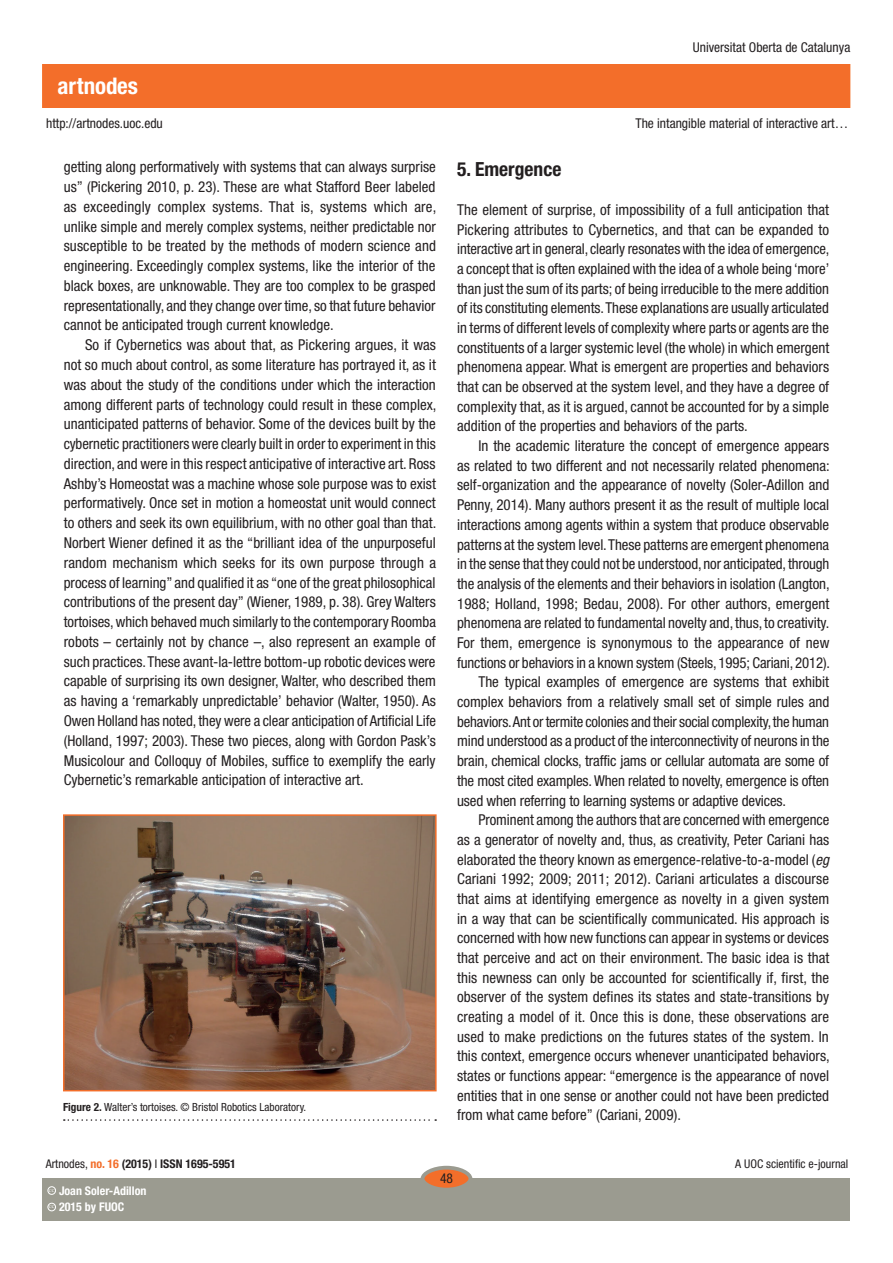
<style>
.page{position:relative;width:893px;height:1263px;background:#fff}
.page>*{position:absolute;margin:0;border:0;box-sizing:border-box;transform-origin:0 0}
.t1{font:700 condensed 22.95px "Helvetica Neue LT Std";color:#fff}
.t2{font:700 condensed 19.5px "Helvetica Neue LT Std";color:#231f20}
.t3{font:condensed 15px/19.8px "Helvetica Neue LT Std";color:#231f20;text-align:justify}
.t4{font:condensed 13.5px "Helvetica Neue LT Std";color:#231f20}
.t5{font:700 condensed 12px "Helvetica Neue LT Std";color:#231f20}
.t6{font:700 condensed 12px "Helvetica Neue LT Std";color:#fff}
.t7{font:condensed 12px "Helvetica Neue LT Std";color:#231f20}
.t8{font:condensed 11.25px "Helvetica Neue LT Std";color:#231f20}
.t9{font:600 3.9px "Adobe Caslon Pro";color:#fff}
.s1{font-weight:700}
.s2{font-style:italic}
.s3{font-weight:400}
.s4{color:#f36e2a}
</style>
<div class="page">
<div style="left:43px;top:65px;width:807px;height:42px;background:#f36e2a"></div>
<div style="left:43px;top:1178px;width:807px;height:42px;background:#9b9b90"></div>
<div style="left:422px;top:1168px;width:48px;height:21px;background:#f36e2a;border-radius:50%"></div>
<div style="left:421px;top:1166px;width:51px;height:25px;border:4px solid #9b9b90;border-radius:50%"></div>
<div style="left:48px;top:1186px;width:8px;height:8px;border:1px solid #fff;border-radius:50%"></div>
<div style="left:48px;top:1203px;width:8px;height:8px;border:1px solid #fff;border-radius:50%"></div>
<img style="left:66px;top:817px;width:368px;height:271px">
<div style="left:63px;top:814px;width:374px;height:277px;border:2px solid #f36e2a"></div>
<svg style="left:64px;top:1119px;width:372px;height:2px"></svg>
<h1 class="t1" style="left:58px;top:72px;width:82px">artnodes</h1>
<p class="t4" style="left:693px;top:40px;width:159px">Universitat Oberta de Catalunya</p>
<p class="t4" style="left:46px;top:115px;width:118px">http://artnodes.uoc.edu</p>
<p class="t4" style="left:635px;top:115px;width:214px">The intangible material of interactive art…</p>
<p class="t3" style="left:64px;top:157px;width:374px">getting along performatively with systems that can always surprise us” (Pickering 2010, p. 23). These are what Stafford Beer labeled as exceedingly complex systems. That is, systems which are, unlike simple and merely complex systems, neither predictable nor susceptible to be treated by the methods of modern science and engineering. Exceedingly complex systems, like the interior of the black boxes, are unknowable. They are too complex to be grasped representationally, and they change over time, so that future behavior cannot be anticipated trough current knowledge.</p>
<p class="t3" style="left:64px;top:335px;width:374px;text-indent:21px">So if Cybernetics was about that, as Pickering argues, it was not so much about control, as some literature has portrayed it, as it was about the study of the conditions under which the interaction among different parts of technology could result in these complex, unanticipated patterns of behavior. Some of the devices built by the cybernetic practitioners were clearly built in order to experiment in this direction, and were in this respect anticipative of interactive art. Ross Ashby’s Homeostat was a machine whose sole purpose was to exist performatively. Once set in motion a homeostat unit would connect to others and seek its own equilibrium, with no other goal than that.<br>Norbert Wiener defined it as the “brilliant idea of the unpurposeful random mechanism which seeks for its own purpose through a process of learning” and qualified it as “one of the great philosophical contributions of the present day” (Wiener, 1989, p. 38). Grey Walters tortoises, which behaved much similarly to the contemporary Roomba robots – certainly not by chance –, also represent an example of such practices. These avant-la-lettre bottom-up robotic devices were capable of surprising its own designer, Walter, who described them as having a ‘remarkably unpredictable’ behavior (Walter, 1950). As Owen Holland has noted, they were a clear anticipation of Artificial Life (Holland, 1997; 2003). These two pieces, along with Gordon Pask’s Musicolour and Colloquy of Mobiles, suffice to exemplify the early Cybernetic’s remarkable anticipation of interactive art.</p>
<p class="t8" style="left:63px;top:1100px;width:245px"><span class="s1">Figure 2.</span> Walter’s tortoises. © Bristol Robotics Laboratory.</p>
<h2 class="t2" style="left:457px;top:157px;width:106px">5. Emergence</h2>
<p class="t3" style="left:457px;top:200px;width:374px">The element of surprise, of impossibility of a full anticipation that Pickering attributes to Cybernetics, and that can be expanded to interactive art in general, clearly resonates with the idea of emergence, a concept that is often explained with the idea of a whole being ‘more’ than just the sum of its parts; of being irreducible to the mere addition of its constituting elements. These explanations are usually articulated in terms of different levels of complexity where parts or agents are the constituents of a larger systemic level (the whole) in which emergent phenomena appear. What is emergent are properties and behaviors that can be observed at the system level, and they have a degree of complexity that, as it is argued, cannot be accounted for by a simple addition of the properties and behaviors of the parts.</p>
<p class="t3" style="left:478px;top:436px;width:352px">In the academic literature the concept of emergence appears</p>
<p class="t3" style="left:457px;top:455px;width:374px">as related to two different and not necessarily related phenomena:</p>
<p class="t3" style="left:457px;top:475px;width:374px">self-organization and the appearance of novelty (Soler-Adillon and</p>
<p class="t3" style="left:457px;top:495px;width:374px">Penny, 2014). Many authors present it as the result of multiple local</p>
<p class="t3" style="left:457px;top:514px;width:374px">interactions among agents within a system that produce observable</p>
<p class="t3" style="left:457px;top:534px;width:374px">patterns at the system level. These patterns are emergent phenomena</p>
<p class="t3" style="left:457px;top:554px;width:374px">in the sense that they could not be understood, nor anticipated, through</p>
<p class="t3" style="left:457px;top:574px;width:374px">the analysis of the elements and their behaviors in isolation (Langton,</p>
<p class="t3" style="left:457px;top:593px;width:374px">1988; Holland, 1998; Bedau, 2008). For other authors, emergent</p>
<p class="t3" style="left:457px;top:613px;width:374px">phenomena are related to fundamental novelty and, thus, to creativity.</p>
<p class="t3" style="left:457px;top:633px;width:374px">For them, emergence is synonymous to the appearance of new</p>
<p class="t3" style="left:457px;top:652px;width:374px">functions or behaviors in a known system (Steels, 1995; Cariani, 2012).</p>
<p class="t3" style="left:478px;top:672px;width:352px">The typical examples of emergence are systems that exhibit</p>
<p class="t3" style="left:457px;top:692px;width:374px">complex behaviors from a relatively small set of simple rules and</p>
<p class="t3" style="left:457px;top:711px;width:373px">behaviors. Ant or termite colonies and their social complexity, the human</p>
<p class="t3" style="left:457px;top:731px;width:374px">mind understood as a product of the interconnectivity of neurons in the</p>
<p class="t3" style="left:457px;top:751px;width:374px">brain, chemical clocks, traffic jams or cellular automata are some of</p>
<p class="t3" style="left:457px;top:770px;width:374px">the most cited examples. When related to novelty, emergence is often</p>
<p class="t3" style="left:457px;top:790px;width:331px">used when referring to learning systems or adaptive devices.</p>
<p class="t3" style="left:478px;top:810px;width:352px">Prominent among the authors that are concerned with emergence</p>
<p class="t3" style="left:457px;top:829px;width:374px">as a generator of novelty and, thus, as creativity, Peter Cariani has</p>
<p class="t3" style="left:457px;top:849px;width:374px">elaborated the theory known as emergence-relative-to-a-model (<span class="s2">eg</span></p>
<p class="t3" style="left:457px;top:869px;width:373px">Cariani 1992; 2009; 2011; 2012). Cariani articulates a discourse</p>
<p class="t3" style="left:457px;top:889px;width:374px">that aims at identifying emergence as novelty in a given system</p>
<p class="t3" style="left:457px;top:908px;width:374px">in a way that can be scientifically communicated. His approach is</p>
<p class="t3" style="left:457px;top:928px;width:373px">concerned with how new functions can appear in systems or devices</p>
<p class="t3" style="left:457px;top:948px;width:374px">that perceive and act on their environment. The basic idea is that</p>
<p class="t3" style="left:457px;top:967px;width:373px">this newness can only be accounted for scientifically if, first, the</p>
<p class="t3" style="left:457px;top:987px;width:374px">observer of the system defines its states and state-transitions by</p>
<p class="t3" style="left:457px;top:1007px;width:373px">creating a model of it. Once this is done, these observations are</p>
<p class="t3" style="left:457px;top:1026px;width:373px">used to make predictions on the futures states of the system. In</p>
<p class="t3" style="left:457px;top:1046px;width:374px">this context, emergence occurs whenever unanticipated behaviors,</p>
<p class="t3" style="left:457px;top:1066px;width:374px">states or functions appear: “emergence is the appearance of novel</p>
<p class="t3" style="left:457px;top:1085px;width:374px">entities that in one sense or another could not have been predicted</p>
<p class="t3" style="left:457px;top:1105px;width:225px">from what came before” (Cariani, 2009).</p>
<p class="t5" style="left:46px;top:1157px;width:192px"><span class="s3">Artnodes,</span> <span class="s4">no. 16</span> (2015) <span class="s3">I</span> ISSN 1695-5951</p>
<p class="t7" style="left:735px;top:1157px;width:115px">A UOC scientific e-journal</p>
<p class="t9" style="left:49px;top:1188px;width:7px">CC</p>
<p class="t6" style="left:59px;top:1183px;width:89px">Joan Soler-Adillon</p>
<p class="t9" style="left:49px;top:1205px;width:7px">CC</p>
<p class="t6" style="left:59px;top:1200px;width:67px">2015 by FUOC</p>
<p class="t4" style="left:440px;top:1171px;width:14px">48</p>
</div>
